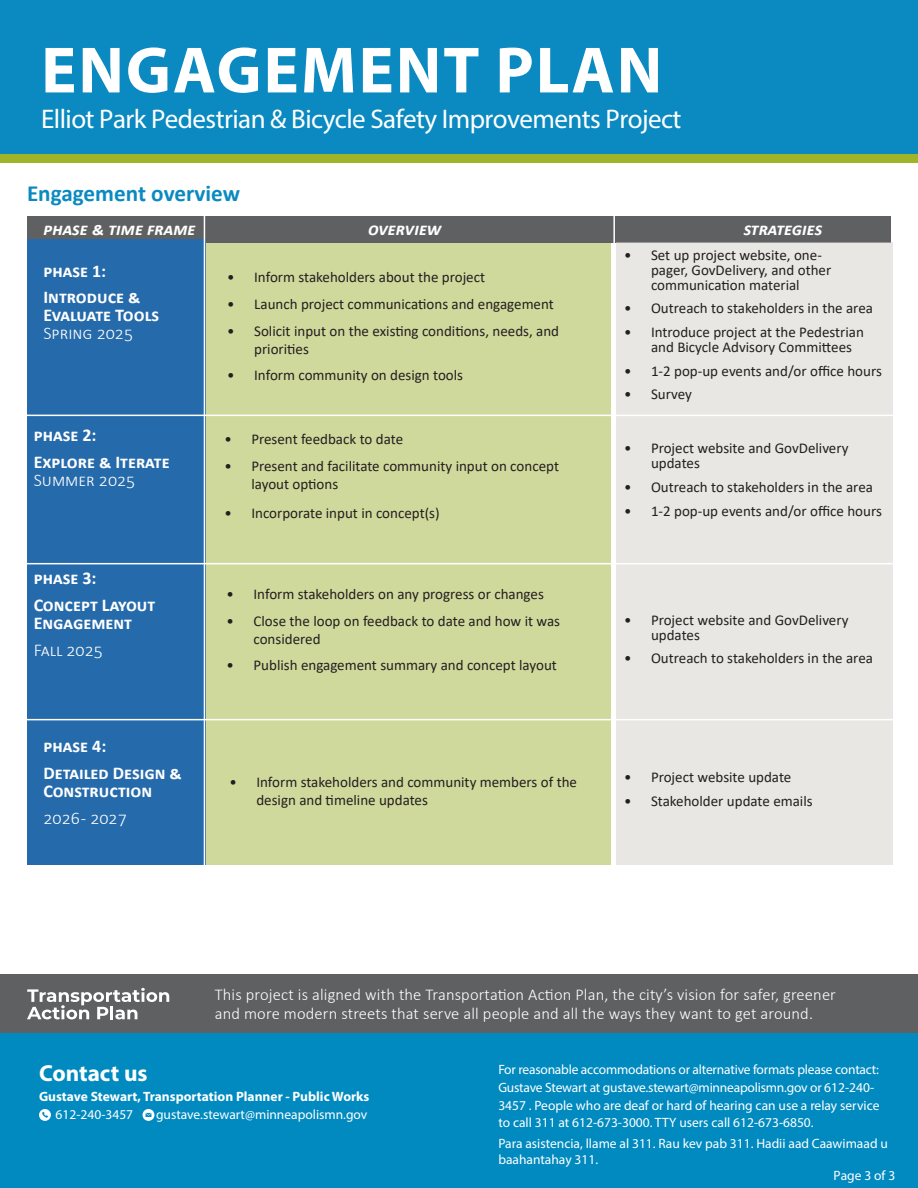
<style>
.page{position:relative;width:918px;height:1188px;background:#fff}
.page>*{position:absolute;margin:0;border:0;box-sizing:border-box;transform-origin:0 0}
.t1{font:700 66px "Myriad Pro";letter-spacing:.03em;color:#fff}
.t2{font:27px "Myriad Pro";letter-spacing:-.02em;color:#fff}
.t3{font:700 23.25px "Calibri";color:#0a8ac0}
.t4{font:700 23.25px "Myriad Pro";color:#fff}
.t5{font:700 18px/18px "Calibri";color:#fff}
.t6{font:italic 700 18px "Calibri";color:#fff}
.t7{font:300 18px "Calibri";color:#fff}
.t8{font:300 16.5px/18.9px "Calibri";letter-spacing:.01em;color:#fff}
.t9{font:15px/15px "Calibri";color:#231f20}
.t10{font:13.5px/18px "Myriad Pro";color:#fff}
.t11{font:700 13.5px/18px "Myriad Pro";color:#fff}
.s1{font-weight:300}
.s2{font-weight:400}
</style>
<div class="page">
<div style="left:0;top:154px;width:918px;height:9px;background:#a0b427"></div>
<div style="left:0;top:974px;width:918px;height:60px;background:#5f6062"></div>
<svg style="left:27px;top:988px;width:142px;height:31px"></svg>
<div style="left:0;top:0;width:918px;height:154px;background:#0a8ac0"></div>
<div style="left:205px;top:240px;width:406px;height:625px;background:#d0d99c"></div>
<div style="left:27px;top:216px;width:864px;height:27px;background:#5f6062"></div>
<div style="left:27px;top:240px;width:178px;height:625px;background:#256aaa"></div>
<div style="left:617px;top:243px;width:276px;height:622px;background:#e9e7e4"></div>
<hr style="left:21px;top:415px;width:897px;height:1px;background:#fff">
<hr style="left:204px;top:216px;width:1px;height:663px;background:#fff">
<hr style="left:613px;top:216px;width:2px;height:663px;background:#fff">
<hr style="left:21px;top:563px;width:897px;height:1px;background:#fff">
<hr style="left:21px;top:719px;width:897px;height:1px;background:#fff">
<div style="left:0;top:1034px;width:918px;height:154px;background:#008ac0"></div>
<svg style="left:39px;top:1109px;width:12px;height:12px"></svg>
<svg style="left:143px;top:1109px;width:11px;height:12px"></svg>
<p class="t1" style="left:41px;top:27px;width:623px">ENGAGEMENT PLAN</p>
<p class="t2" style="left:41px;top:103px;width:642px">Elliot Park Pedestrian &amp; Bicycle Safety Improvements Project</p>
<p class="t3" style="left:27px;top:177px;width:215px">Engagement overview</p>
<p class="t6" style="left:43px;top:216px;width:154px">phase &amp; time frame</p>
<p class="t6" style="left:368px;top:216px;width:75px">overview</p>
<p class="t9" style="left:227px;top:269px;width:259px">• Inform stakeholders about the project</p>
<p class="t9" style="left:227px;top:296px;width:328px">• Launch project communications and engagement</p>
<p class="t9" style="left:254px;top:321px;width:306px;line-height:18px;text-indent:-27px">• Solicit input on the existing conditions, needs, and priorities</p>
<p class="t9" style="left:227px;top:368px;width:238px">• Inform community on design tools</p>
<p class="t5" style="left:43px;top:261px;width:64px">phase 1:</p>
<p class="t5" style="left:43px;top:288px;width:117px">Introduce &amp;<br>Evaluate Tools<br><span class="s1">Spring 2025</span></p>
<p class="t5" style="left:34px;top:426px;width:64px">phase 2:</p>
<p class="t5" style="left:34px;top:453px;width:137px">Explore &amp; Iterate<br><span class="s1">Summer 2025</span></p>
<p class="t5" style="left:34px;top:569px;width:64px">phase 3:</p>
<p class="t5" style="left:34px;top:596px;width:123px">Concept Layout<br>Engagement</p>
<p class="t7" style="left:34px;top:638px;width:71px">Fall 2025</p>
<p class="t9" style="left:224px;top:431px;width:180px">• Present feedback to date</p>
<p class="t9" style="left:251px;top:456px;width:309px;line-height:18px;text-indent:-27px">• Present and facilitate community input on concept layout options</p>
<p class="t9" style="left:224px;top:505px;width:217px">• Incorporate input in concept(s)</p>
<p class="t9" style="left:227px;top:586px;width:319px">• Inform stakeholders on any progress or changes</p>
<p class="t9" style="left:254px;top:611px;width:308px;line-height:18px;text-indent:-27px">• Close the loop on feedback to date and how it was considered</p>
<p class="t9" style="left:227px;top:658px;width:332px">• Publish engagement summary and concept layout</p>
<p class="t6" style="left:744px;top:216px;width:80px">strategies</p>
<p class="t9" style="left:651px;top:247px;width:182px;text-indent:-27px">• Set up project website, one&shy;pager, GovDelivery, and other communication material</p>
<p class="t9" style="left:624px;top:301px;width:250px">• Outreach to stakeholders in the area</p>
<p class="t9" style="left:651px;top:324px;width:214px;text-indent:-27px">• Introduce project at the Pedestrian and Bicycle Advisory Committees</p>
<p class="t9" style="left:624px;top:363px;width:259px">• 1-2 pop-up events and/or office hours</p>
<p class="t9" style="left:624px;top:387px;width:69px">• Survey</p>
<p class="t9" style="left:651px;top:440px;width:199px;text-indent:-27px">• Project website and GovDelivery updates</p>
<p class="t9" style="left:624px;top:479px;width:250px">• Outreach to stakeholders in the area</p>
<p class="t9" style="left:624px;top:503px;width:259px">• 1-2 pop-up events and/or office hours</p>
<p class="t9" style="left:651px;top:612px;width:199px;text-indent:-27px">• Project website and GovDelivery updates</p>
<p class="t9" style="left:624px;top:651px;width:250px">• Outreach to stakeholders in the area</p>
<p class="t5" style="left:43px;top:737px;width:64px">phase 4:</p>
<p class="t5" style="left:43px;top:764px;width:140px">Detailed Design &amp;<br>Construction</p>
<p class="t7" style="left:43px;top:807px;width:85px">2026 - 2027</p>
<p class="t9" style="left:256px;top:772px;width:322px;line-height:18px;text-indent:-27px">• Inform stakeholders and community members of the design and timeline updates</p>
<p class="t9" style="left:624px;top:769px;width:169px">• Project website update</p>
<p class="t9" style="left:624px;top:793px;width:190px">• Stakeholder update emails</p>
<p class="t8" style="left:215px;top:985px;width:623px">This project is aligned with the Transportation Action Plan, the city’s vision for safer, greener and more modern streets that serve all people and all the ways they want to get around.</p>
<p class="t4" style="left:39px;top:1058px;width:110px">Contact us</p>
<p class="t11" style="left:56px;top:1087px;width:315px;text-indent:-17px">Gustave Stewart, Transportation Planner - Public Works<br><span class="s2">612-240-3457</span></p>
<p class="t10" style="left:156px;top:1105px;width:213px">gustave.stewart@minneapolismn.gov</p>
<p class="t10" style="left:498px;top:1060px;width:383px">For reasonable accommodations or alternative formats please contact:<br>Gustave Stewart at gustave.stewart@minneapolismn.gov or 612-240-<br>3457 . People who are deaf or hard of hearing can use a relay service</p>
<p class="t10" style="left:498px;top:1111px;width:391px;line-height:21px">to call 311 at 612-673-3000. TTY users call 612-673-6850.<br>Para asistencia, llame al 311. Rau kev pab 311. Hadii aad Caawimaad u</p>
<p class="t10" style="left:498px;top:1150px;width:101px">baahantahay 311.</p>
<p class="t10" style="left:834px;top:1167px;width:63px">Page 3 of 3</p>
</div>
